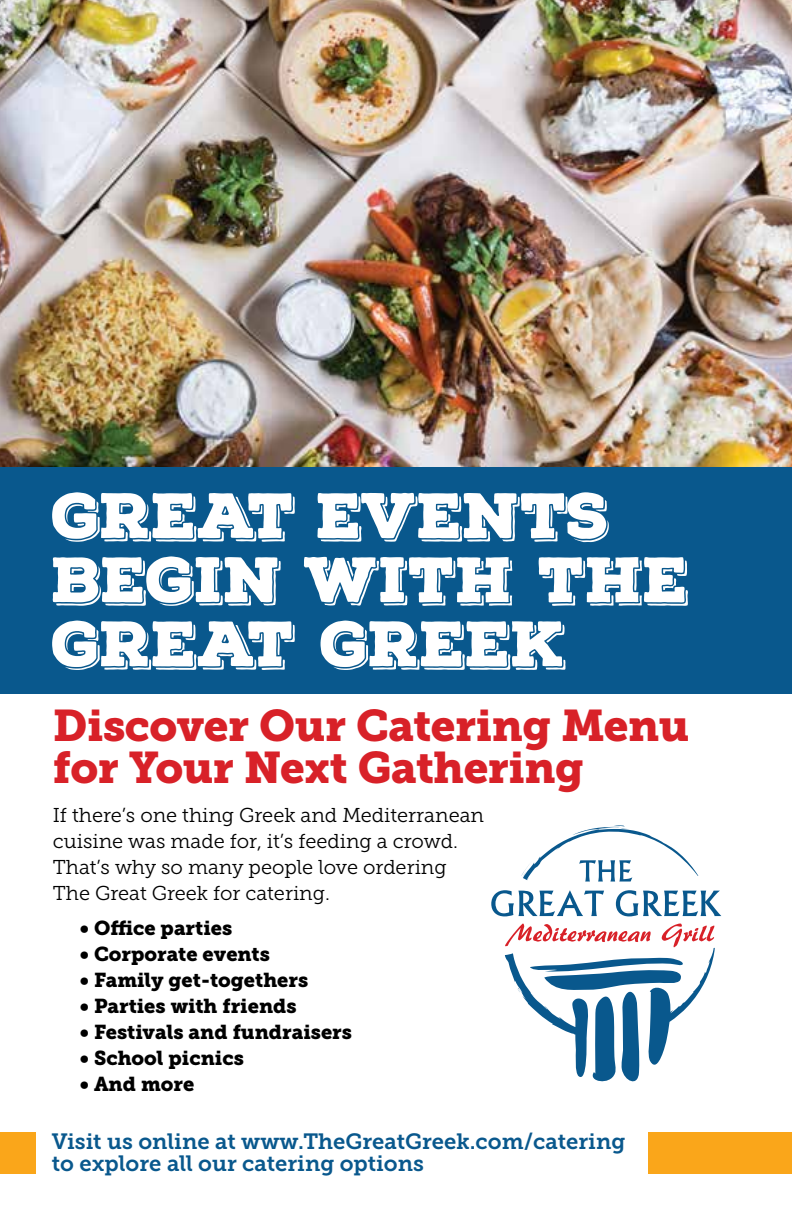
<style>
.page{position:relative;width:792px;height:1224px;background:#fff}
.page>*{position:absolute;margin:0;border:0;box-sizing:border-box;transform-origin:0 0}
.t1{font:62px/64.2px "Nexa Rust Slab Black Shadow";color:#fff}
.t2{font:44px/42px "Museo Slab 900";letter-spacing:-.01em;color:#d82128}
.t3{font:22px/22px "Museo Slab 700";color:#09588d}
.t4{font:20px/26px "Museo Slab 300";color:#000}
.t5{font:20px "Museo Slab 900";color:#000}
</style>
<div class="page">
<img style="left:0;top:0;width:792px;height:467px">
<div style="left:0;top:467px;width:792px;height:227px;background:#09588d"></div>
<svg style="left:491px;top:890px;width:113px;height:26px"></svg>
<svg style="left:616px;top:890px;width:105px;height:26px"></svg>
<svg style="left:521px;top:825px;width:177px;height:57px"></svg>
<svg style="left:505px;top:923px;width:210px;height:158px"></svg>
<div style="left:649px;top:1133px;width:143px;height:41px;background:#faa61a"></div>
<div style="left:0;top:1133px;width:36px;height:41px;background:#faa61a"></div>
<h1 class="t1" style="left:52px;top:486px;width:638px">GREAT EVENTS<br>BEGIN WITH THE<br>GREAT GREEK</h1>
<h2 class="t2" style="left:53px;top:705px;width:638px">Discover Our Catering Menu for Your Next Gathering</h2>
<p class="t4" style="left:53px;top:803px;width:433px">If there’s one thing Greek and Mediterranean cuisine was made for, it’s feeding a crowd.<br>That’s why so many people love ordering The Great Greek for catering.</p>
<p class="t5" style="left:80px;top:917px;width:154px">• Office parties</p>
<p class="t5" style="left:80px;top:943px;width:192px">• Corporate events</p>
<p class="t5" style="left:80px;top:969px;width:230px">• Family get-togethers</p>
<p class="t5" style="left:80px;top:995px;width:218px">• Parties with friends</p>
<p class="t5" style="left:80px;top:1021px;width:274px">• Festivals and fundraisers</p>
<p class="t5" style="left:80px;top:1047px;width:166px">• School picnics</p>
<p class="t5" style="left:80px;top:1073px;width:116px">• And more</p>
<p class="t3" style="left:52px;top:1130px;width:575px">Visit us online at www.TheGreatGreek.com/catering to explore all our catering options</p>
</div>
